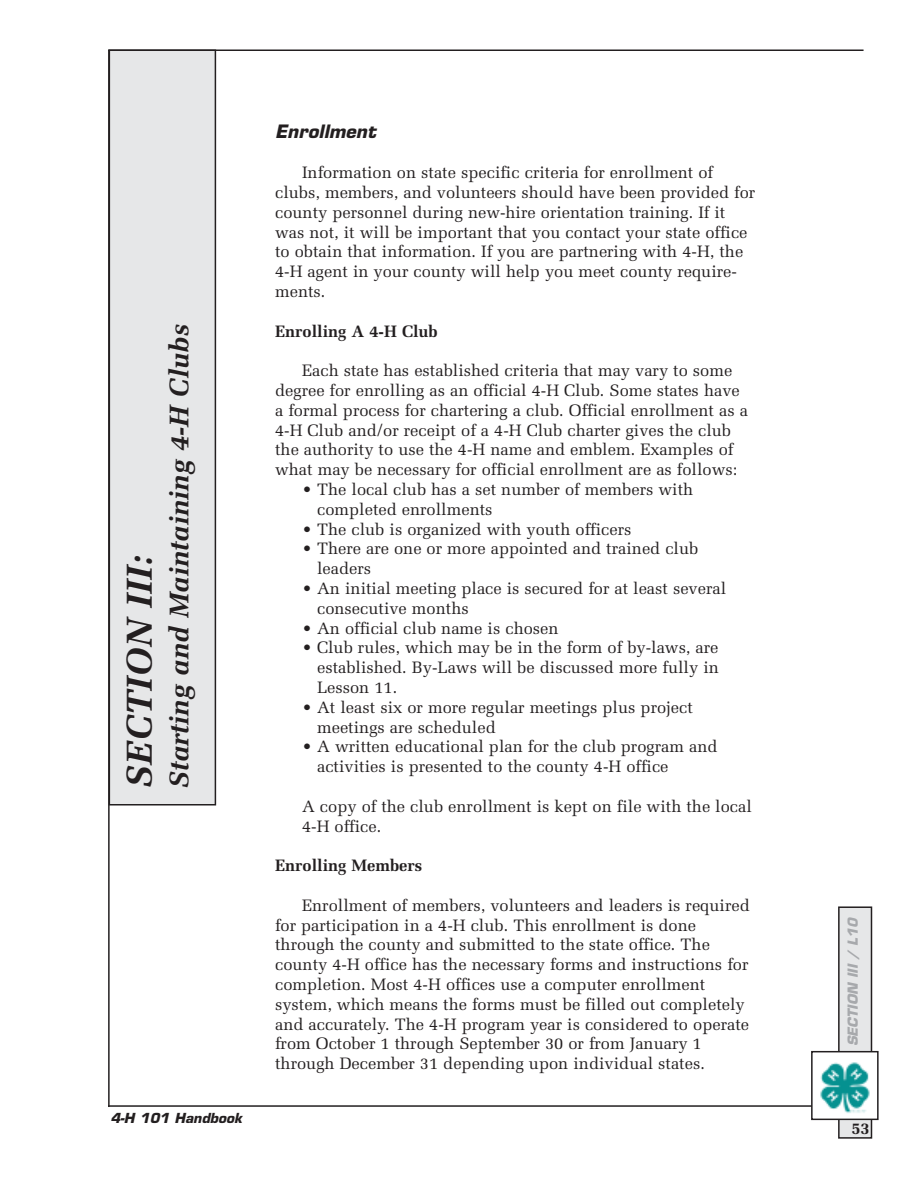
<style>
.page{position:relative;width:918px;height:1188px;background:#fff}
.page>*{position:absolute;margin:0;border:0;box-sizing:border-box;transform-origin:0 0}
.t1{font:italic 700 36px "Melior";color:#231f20}
.t2{font:italic 700 27px "Melior";color:#231f20}
.t3{font:italic 700 18px "Eurostile";color:#231f20}
.t4{font:16.5px/19.8px "Melior";color:#231f20}
.t5{font:700 16.5px "Melior";color:#231f20}
.t6{font:italic 700 13.5px "Eurostile";color:#231f20}
.t7{font:italic 700 13.5px "Eurostile";color:#a7a9ac}
</style>
<div class="page">
<div style="left:109px;top:50px;width:106px;height:755px;background:#e6e7e8"></div>
<div style="left:109px;top:50px;width:107px;height:756px;border:2px solid #231f20"></div>
<hr style="left:108px;top:1105px;width:707px;height:2px;background:#231f20">
<hr style="left:108px;top:50px;width:756px;height:1px;background:#231f20">
<hr style="left:108px;top:50px;width:2px;height:1057px;background:#231f20">
<div style="left:839px;top:907px;width:32px;height:231px;background:#e6e7e8"></div>
<div style="left:838px;top:906px;width:34px;height:233px;border:2px solid #231f20"></div>
<div style="left:812px;top:1052px;width:66px;height:67px;background:#fff"></div>
<img style="left:820px;top:1062px;width:50px;height:51px">
<div style="left:811px;top:1051px;width:68px;height:69px;border:2px solid #231f20"></div>
<h1 class="t1" style="left:125px;top:789px;width:236px;rotate:-90deg">SECTION III:</h1>
<h2 class="t2" style="left:168px;top:789px;width:466px;rotate:-90deg">Starting and Maintaining 4-H Clubs</h2>
<p class="t6" style="left:111px;top:1113px;width:133px">4-H 101 Handbook</p>
<p class="t3" style="left:275px;top:124px;width:102px">Enrollment</p>
<p class="t4" style="left:275px;top:164px;width:482px;text-indent:27px">Information on state specific criteria for enrollment of clubs, members, and volunteers should have been provided for county personnel during new-hire orientation training. If it was not, it will be important that you contact your state office to obtain that information. If you are partnering with 4-H, the 4-H agent in your county will help you meet county require&shy;ments.</p>
<p class="t5" style="left:275px;top:324px;width:164px">Enrolling A 4-H Club</p>
<p class="t4" style="left:275px;top:362px;width:474px;text-indent:27px">Each state has established criteria that may vary to some degree for enrolling as an official 4-H Club. Some states have a formal process for chartering a club. Official enrollment as a 4-H Club and/or receipt of a 4-H Club charter gives the club the authority to use the 4-H name and emblem. Examples of what may be necessary for official enrollment are as follows:</p>
<p class="t4" style="left:317px;top:481px;width:378px;text-indent:-15px">• The local club has a set number of members with completed enrollments</p>
<p class="t4" style="left:302px;top:521px;width:331px">• The club is organized with youth officers</p>
<p class="t4" style="left:317px;top:540px;width:383px;text-indent:-15px">• There are one or more appointed and trained club leaders</p>
<p class="t4" style="left:317px;top:580px;width:411px;text-indent:-15px">• An initial meeting place is secured for at least several consecutive months</p>
<p class="t4" style="left:302px;top:620px;width:258px">• An official club name is chosen</p>
<p class="t4" style="left:317px;top:639px;width:403px;text-align:justify;text-indent:-15px">• Club rules, which may be in the form of by-laws, are established. By-Laws will be discussed more fully in Lesson 11.</p>
<p class="t4" style="left:317px;top:699px;width:377px;text-indent:-15px">• At least six or more regular meetings plus project meetings are scheduled</p>
<p class="t4" style="left:317px;top:738px;width:402px;text-indent:-15px">• A written educational plan for the club program and activities is presented to the county 4-H office</p>
<p class="t4" style="left:302px;top:798px;width:451px">A copy of the club enrollment is kept on file with the local<br>4-H office.</p>
<p class="t5" style="left:275px;top:859px;width:149px">Enrolling Members</p>
<p class="t4" style="left:275px;top:897px;width:476px;text-indent:27px">Enrollment of members, volunteers and leaders is required for participation in a 4-H club. This enrollment is done through the county and submitted to the state office. The county 4-H office has the necessary forms and instructions for completion. Most 4-H offices use a computer enrollment system, which means the forms must be filled out completely and accurately. The 4-H program year is considered to operate from October 1 through September 30 or from January 1 through December 31 depending upon individual states.</p>
<p class="t7" style="left:848px;top:1046px;width:130px;rotate:-90deg">SECTION III / L10</p>
<p class="t5" style="left:851px;top:1122px;width:20px">53</p>
</div>
